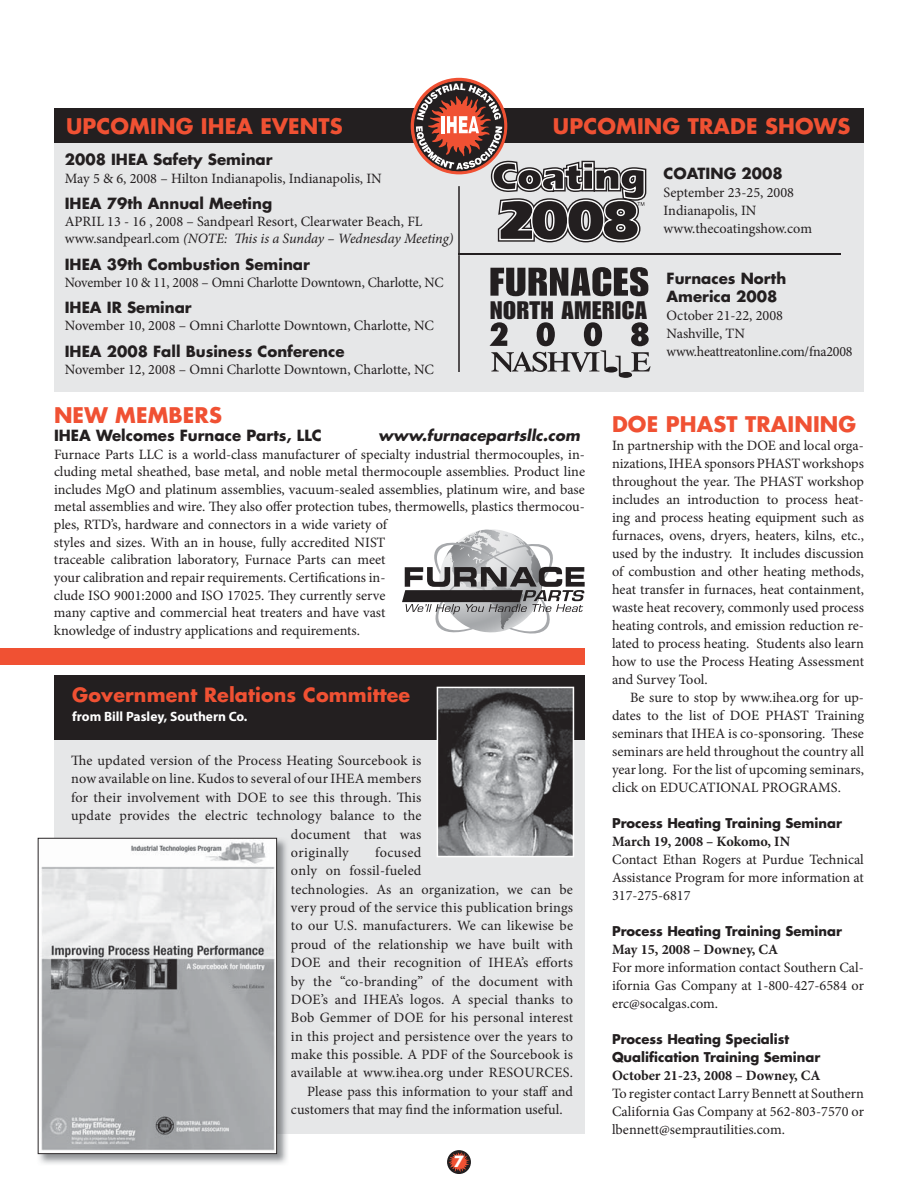
<style>
.page{position:relative;width:918px;height:1188px;background:#fff}
.page>*{position:absolute;margin:0;border:0;box-sizing:border-box;transform-origin:0 0}
.t1{font:24.75px "Impact";letter-spacing:.025em;color:#231f20;scale:1.08 1}
.t2{font:700 21px "Futura";letter-spacing:.005em;color:#f05133}
.t3{font:700 19.2px "Futura";letter-spacing:.005em;color:#f05133}
.t4{font:700 15px/18px "Futura";color:#231f20}
.t5{font:italic 700 15px "Futura";color:#231f20}
.t6{font:700 15px "Futura";color:#fff}
.t7{font:14.25px/18px "Minion Pro";color:#231f20;text-align:justify}
.t8{font:700 14.25px "Minion Pro";color:#231f20}
.t9{font:14.25px "Minion Pro";letter-spacing:.025em;color:#231f20}
.t10{font:14.25px "Minion Pro";letter-spacing:.03em;color:#231f20}
.t11{font:700 13.5px "Myriad Pro";color:#fff}
.t12{font:700 13.2px/18px "Futura";color:#231f20}
.s1{font-style:italic}
</style>
<div class="page">
<svg style="left:447px;top:1150px;width:24px;height:24px"></svg>
<div style="left:448px;top:1151px;width:22px;height:22px;background:#231f20;border-radius:50%"></div>
<svg style="left:449px;top:1152px;width:20px;height:20px"></svg>
<div style="left:54px;top:739px;width:531px;height:395px;background:#e6e7e8"></div>
<div style="left:54px;top:108px;width:810px;height:284px;background:#e6e7e8"></div>
<div style="left:54px;top:675px;width:531px;height:65px;background:#231f20"></div>
<div style="left:54px;top:108px;width:810px;height:35px;background:#231f20"></div>
<svg style="left:402px;top:529px;width:183px;height:105px"></svg>
<hr style="left:458px;top:254px;width:383px;height:1px;background:#231f20">
<svg style="left:416px;top:83px;width:235px;height:295px"></svg>
<div style="left:0;top:648px;width:585px;height:16px;background:#f05133"></div>
<svg style="left:437px;top:687px;width:137px;height:170px;background:#79797b"></svg>
<img style="left:37px;top:837px;width:250px;height:327px">
<img style="left:54px;top:837px;width:233px;height:297px">
<svg style="left:38px;top:838px;width:239px;height:316px"></svg>
<h2 class="t2" style="left:66px;top:117px;width:278px">UPCOMING IHEA EVENTS</h2>
<h2 class="t2" style="left:553px;top:117px;width:299px">UPCOMING TRADE SHOWS</h2>
<p class="t4" style="left:65px;top:152px;width:209px">2008 IHEA Safety Seminar</p>
<p class="t7" style="left:65px;top:170px;width:319px">May 5 &amp; 6, 2008 – Hilton Indianapolis, Indianapolis, IN</p>
<p class="t4" style="left:65px;top:196px;width:209px">IHEA 79th Annual Meeting</p>
<p class="t7" style="left:65px;top:214px;width:390px;line-height:17.2px">APRIL 13 - 16 , 2008 – Sandpearl Resort, Clearwater Beach, FL www.sandpearl.com <span class="s1">(NOTE: This is a Sunday – Wednesday Meeting)</span></p>
<p class="t4" style="left:65px;top:256px;width:247px">IHEA 39th Combustion Seminar</p>
<p class="t7" style="left:65px;top:275px;width:380px">November 10 &amp; 11, 2008 – Omni Charlotte Downtown, Charlotte, NC</p>
<p class="t4" style="left:65px;top:300px;width:128px">IHEA IR Seminar</p>
<p class="t7" style="left:65px;top:318px;width:371px">November 10, 2008 – Omni Charlotte Downtown, Charlotte, NC</p>
<p class="t4" style="left:65px;top:343px;width:281px">IHEA 2008 Fall Business Conference</p>
<p class="t7" style="left:65px;top:362px;width:371px">November 12, 2008 – Omni Charlotte Downtown, Charlotte, NC</p>
<h1 class="t1" style="left:490px;top:301px;width:147px">NORTH AMERICA</h1>
<p class="t4" style="left:664px;top:166px;width:121px">COATING 2008</p>
<p class="t7" style="left:664px;top:185px;width:150px;text-align:left">September 23-25, 2008<br>Indianapolis, IN www.thecoatingshow.com</p>
<p class="t4" style="left:667px;top:270px;width:121px">Furnaces North<br>America 2008</p>
<p class="t7" style="left:667px;top:307px;width:188px;text-align:left">October 21-22, 2008<br>Nashville, TN www.heattreatonline.com/fna2008</p>
<h2 class="t2" style="left:54px;top:406px;width:169px">NEW MEMBERS</h2>
<p class="t4" style="left:54px;top:428px;width:269px">IHEA Welcomes Furnace Parts, LLC</p>
<p class="t5" style="left:378px;top:428px;width:203px">www.furnacepartsllc.com</p>
<p class="t7" style="left:54px;top:446px;width:533px;line-height:17.5px;text-align:left">Furnace Parts LLC is a world-class manufacturer of specialty industrial thermocouples, in&shy;cluding metal sheathed, base metal, and noble metal thermocouple assemblies. Product line includes MgO and platinum assemblies, vacuum-sealed assemblies, platinum wire, and base metal assemblies and wire. They also offer protection tubes, thermowells, plastics thermocou&shy;ples, RTD’s, hardware and connectors in a wide variety of<br>styles and sizes. With an in house, fully accredited NIST<br>traceable calibration laboratory, Furnace Parts can meet<br>your calibration and repair requirements. Certifications in-<br>clude ISO 9001:2000 and ISO 17025. They currently serve<br>many captive and commercial heat treaters and have vast<br>knowledge of industry applications and requirements.</p>
<h3 class="t3" style="left:72px;top:686px;width:340px">Government Relations Committee</h3>
<p class="t11" style="left:72px;top:711px;width:177px">from Bill Pasley, Southern Co.</p>
<p class="t7" style="left:71px;top:753px;width:352px">The updated version of the Process Heating Sourcebook is</p>
<p class="t7" style="left:71px;top:771px;width:352px">now available on line. Kudos to several of our IHEA members</p>
<p class="t7" style="left:71px;top:790px;width:352px">for their involvement with DOE to see this through. This</p>
<p class="t7" style="left:71px;top:808px;width:352px">update provides the electric technology balance to the</p>
<p class="t7" style="left:291px;top:826px;width:132px">document that was</p>
<p class="t9" style="left:291px;top:847px;width:59px">originally</p>
<p class="t10" style="left:375px;top:847px;width:48px">focused</p>
<p class="t7" style="left:291px;top:863px;width:132px">only on fossil-fueled</p>
<p class="t7" style="left:291px;top:881px;width:284px">technologies. As an organization, we can be</p>
<p class="t7" style="left:291px;top:900px;width:284px">very proud of the service this publication brings</p>
<p class="t7" style="left:291px;top:918px;width:284px">to our U.S. manufacturers. We can likewise be</p>
<p class="t7" style="left:291px;top:937px;width:284px">proud of the relationship we have built with</p>
<p class="t7" style="left:291px;top:955px;width:284px">DOE and their recognition of IHEA’s efforts</p>
<p class="t7" style="left:291px;top:973px;width:284px">by the “co-branding” of the document with</p>
<p class="t7" style="left:291px;top:992px;width:284px">DOE’s and IHEA’s logos. A special thanks to</p>
<p class="t7" style="left:291px;top:1010px;width:284px">Bob Gemmer of DOE for his personal interest</p>
<p class="t7" style="left:291px;top:1028px;width:284px">in this project and persistence over the years to</p>
<p class="t7" style="left:291px;top:1047px;width:284px">make this possible. A PDF of the Sourcebook is</p>
<p class="t7" style="left:291px;top:1065px;width:284px">available at www.ihea.org under RESOURCES.</p>
<p class="t7" style="left:307px;top:1084px;width:267px">Please pass this information to your staff and</p>
<p class="t7" style="left:291px;top:1102px;width:273px">customers that may find the information useful.</p>
<p class="t6" style="left:454px;top:1155px;width:12px">7</p>
<h2 class="t2" style="left:612px;top:415px;width:246px">DOE PHAST TRAINING</h2>
<p class="t7" style="left:612px;top:438px;width:254px">In partnership with the DOE and local orga&shy;nizations, IHEA sponsors PHAST workshops throughout the year. The PHAST workshop includes an introduction to process heat&shy;ing and process heating equipment such as furnaces, ovens, dryers, heaters, kilns, etc., used by the industry. It includes discussion of combustion and other heating methods, heat transfer in furnaces, heat containment, waste heat recovery, commonly used process heating controls, and emission reduction re&shy;lated to process heating. Students also learn how to use the Process Heating Assessment and Survey Tool.</p>
<p class="t7" style="left:612px;top:690px;width:254px;text-indent:18px">Be sure to stop by www.ihea.org for up&shy;dates to the list of DOE PHAST Training seminars that IHEA is co-sponsoring. These seminars are held throughout the country all year long. For the list of upcoming seminars, click on EDUCATIONAL PROGRAMS.</p>
<p class="t12" style="left:612px;top:815px;width:232px">Process Heating Training Seminar</p>
<p class="t8" style="left:612px;top:836px;width:180px">March 19, 2008 – Kokomo, IN</p>
<p class="t7" style="left:612px;top:852px;width:253px">Contact Ethan Rogers at Purdue Technical Assistance Program for more information at 317-275-6817</p>
<p class="t12" style="left:612px;top:923px;width:232px">Process Heating Training Seminar</p>
<p class="t8" style="left:612px;top:944px;width:168px">May 15, 2008 – Downey, CA</p>
<p class="t7" style="left:612px;top:960px;width:254px">For more information contact Southern Cal&shy;ifornia Gas Company at 1-800-427-6584 or erc@socalgas.com.</p>
<p class="t12" style="left:612px;top:1031px;width:210px">Process Heating Specialist<br>Qualification Training Seminar</p>
<p class="t8" style="left:612px;top:1070px;width:210px">October 21-23, 2008 – Downey, CA</p>
<p class="t7" style="left:612px;top:1086px;width:254px">To register contact Larry Bennett at Southern California Gas Company at 562-803-7570 or lbennett@semprautilities.com.</p>
</div>
